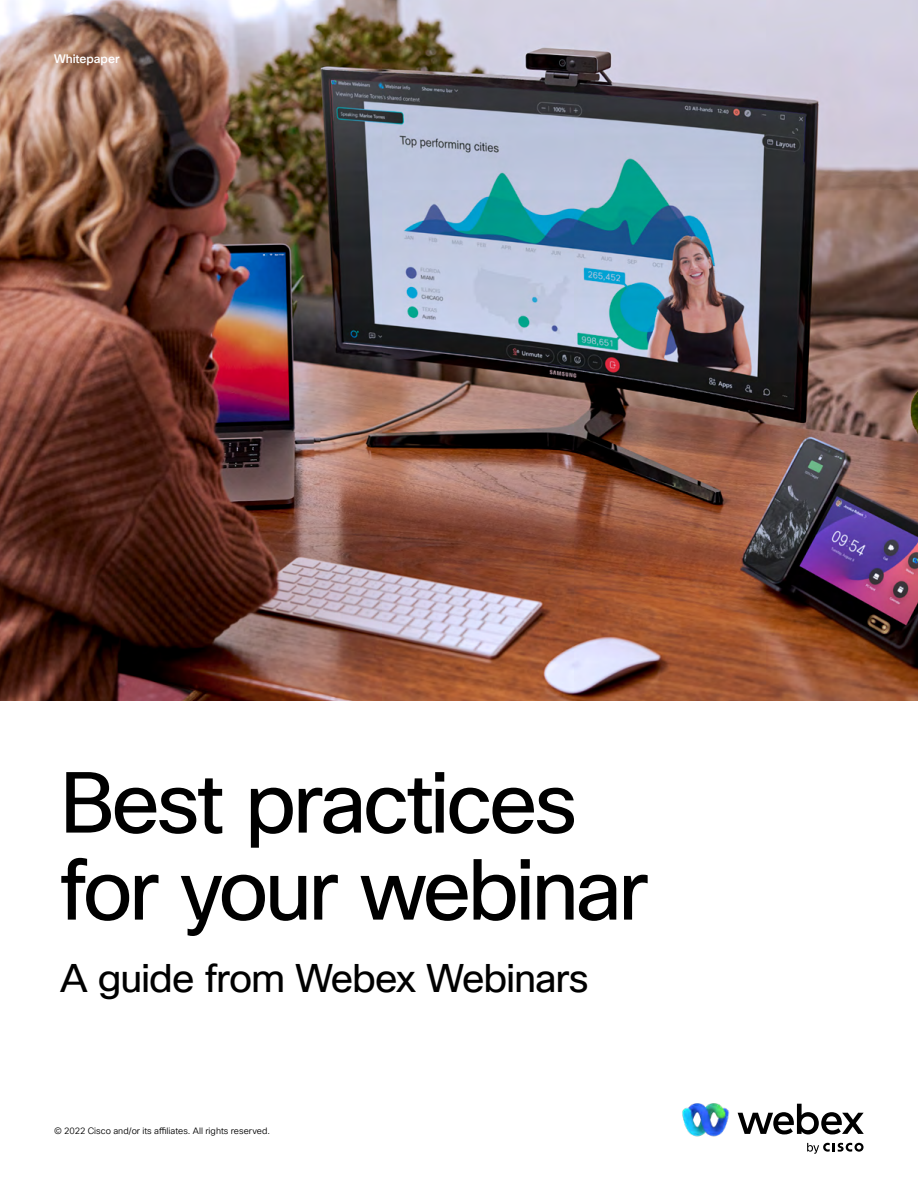
<style>
.page{position:relative;width:918px;height:1188px;background:#fff}
.page>*{position:absolute;margin:0;border:0;box-sizing:border-box;transform-origin:0 0}
.t1{font:84px/87px "Cisco Sans TT";letter-spacing:-.04em;color:#000}
.t2{font:39px "Cisco Sans TT";letter-spacing:-.03em;color:#000}
.t3{font:500 12px "Cisco Sans TT";letter-spacing:-.005em;color:#fff}
.t4{font:9px "Cisco Sans TT Light";letter-spacing:.005em;color:#000}
</style>
<div class="page">
<img style="left:0;top:0;width:918px;height:701px">
<svg style="left:738px;top:1104px;width:126px;height:30px"></svg>
<svg style="left:807px;top:1143px;width:57px;height:11px"></svg>
<img style="left:682px;top:1103px;width:47px;height:34px">
<h3 class="t3" style="left:54px;top:51px;width:67px">Whitepaper</h3>
<h1 class="t1" style="left:60px;top:762px;width:590px">Best practices for your webinar</h1>
<h2 class="t2" style="left:60px;top:953px;width:530px">A guide from Webex Webinars</h2>
<p class="t4" style="left:54px;top:1125px;width:217px">© 2022 Cisco and/or its affiliates. All rights reserved.</p>
</div>
